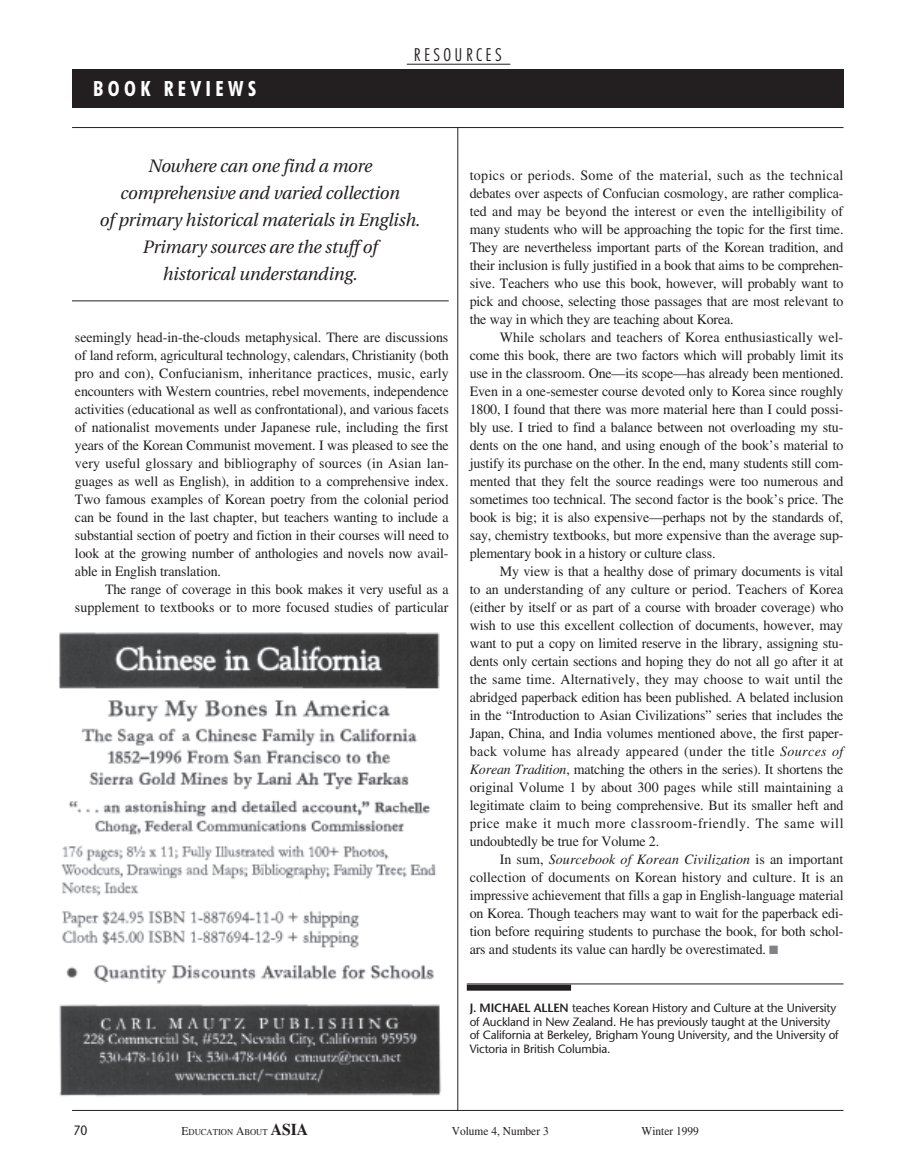
<style>
.page{position:relative;width:905px;height:1175px;background:#fff}
.page>*{position:absolute;margin:0;border:0;box-sizing:border-box;transform-origin:0 0}
.t1{font:700 condensed 21px "Futura BT";letter-spacing:.21em;color:#fff}
.t2{font:italic 18px/27px "Utopia";letter-spacing:-.01em;color:#231f20;text-align:center}
.t3{font:300 condensed 18px "Futura BT";letter-spacing:.185em;color:#231f20}
.t4{font:14.25px/18px "EAA Times";letter-spacing:-.01em;color:#231f20;text-align:justify}
.t5{font:13.5px "Stone Sans";color:#231f20;scale:.9 1}
.t6{font:12px/13.5px "Stone Sans";letter-spacing:-.01em;color:#231f20}
.t7{font:12px "EAA Times";color:#231f20;scale:.95 1}
.t8{font:9px "EAA Times";color:#231f20;scale:.95 1}
.s1{font-style:italic}
.s2{color:#808285}
.s3{font-weight:600}
.s4{font-size:12px}
.s5{font-weight:700;font-size:16.5px}
</style>
<div class="page">
<div style="left:72px;top:69px;width:771px;height:39px;background:#231f20"></div>
<hr style="left:407px;top:64px;width:103px;height:1px;background:#231f20">
<hr style="left:72px;top:127px;width:771px;height:1px;background:#231f20">
<hr style="left:72px;top:1110px;width:771px;height:1px;background:#231f20">
<hr style="left:457px;top:127px;width:1px;height:983px;background:#231f20">
<img style="left:59px;top:632px;width:382px;height:465px">
<hr style="left:72px;top:300px;width:376px;height:1px;background:#231f20">
<hr style="left:467px;top:983px;width:376px;height:1px;background:#231f20">
<div style="left:467px;top:984px;width:104px;height:6px;background:#231f20"></div>
<h1 class="t1" style="left:93px;top:75px;width:164px">BOOK REVIEWS</h1>
<p class="t3" style="left:414px;top:44px;width:89px">RESOURCES</p>
<p class="t2" style="left:100px;top:153px;width:322px">Nowhere can one find a more comprehensive and varied collection<br>of primary historical materials in English.<br>Primary sources are the stuff of<br>historical understanding.</p>
<p class="t4" style="left:75px;top:328px;width:375px">seemingly head-in-the-clouds metaphysical. There are discussions of land reform, agricultural technology, calendars, Christianity (both pro and con), Confucianism, inheritance practices, music, early encounters with Western countries, rebel movements, independence activities (educational as well as confrontational), and various facets of nationalist movements under Japanese rule, including the first years of the Korean Communist movement. I was pleased to see the very useful glossary and bibliography of sources (in Asian lan&shy;guages as well as English), in addition to a comprehensive index.<br>Two famous examples of Korean poetry from the colonial period can be found in the last chapter, but teachers wanting to include a substantial section of poetry and fiction in their courses will need to look at the growing number of anthologies and novels now avail&shy;able in English translation.</p>
<p class="t4" style="left:75px;top:580px;width:375px;text-align:right">The range of coverage in this book makes it very useful as a supplement to textbooks or to more focused studies of particular</p>
<p class="t4" style="left:469px;top:166px;width:375px">topics or periods. Some of the material, such as the technical debates over aspects of Confucian cosmology, are rather complica&shy;ted and may be beyond the interest or even the intelligibility of many students who will be approaching the topic for the first time.<br>They are nevertheless important parts of the Korean tradition, and their inclusion is fully justified in a book that aims to be comprehen&shy;sive. Teachers who use this book, however, will probably want to pick and choose, selecting those passages that are most relevant to the way in which they are teaching about Korea.</p>
<p class="t4" style="left:469px;top:328px;width:375px;text-indent:30px">While scholars and teachers of Korea enthusiastically wel&shy;come this book, there are two factors which will probably limit its use in the classroom. One—its scope—has already been mentioned.<br>Even in a one-semester course devoted only to Korea since roughly 1800, I found that there was more material here than I could possi&shy;bly use. I tried to find a balance between not overloading my stu&shy;dents on the one hand, and using enough of the book’s material to justify its purchase on the other. In the end, many students still com&shy;mented that they felt the source readings were too numerous and sometimes too technical. The second factor is the book’s price. The book is big; it is also expensive—perhaps not by the standards of, say, chemistry textbooks, but more expensive than the average sup&shy;plementary book in a history or culture class.</p>
<p class="t4" style="left:469px;top:562px;width:375px;text-indent:30px">My view is that a healthy dose of primary documents is vital to an understanding of any culture or period. Teachers of Korea (either by itself or as part of a course with broader coverage) who wish to use this excellent collection of documents, however, may want to put a copy on limited reserve in the library, assigning stu&shy;dents only certain sections and hoping they do not all go after it at the same time. Alternatively, they may choose to wait until the abridged paperback edition has been published. A belated inclusion in the “Introduction to Asian Civilizations” series that includes the Japan, China, and India volumes mentioned above, the first paper&shy;back volume has already appeared (under the title <span class="s1">Sources of Korean Tradition</span>, matching the others in the series). It shortens the original Volume 1 by about 300 pages while still maintaining a legitimate claim to being comprehensive. But its smaller heft and price make it much more classroom-friendly. The same will undoubtedly be true for Volume 2.</p>
<p class="t4" style="left:469px;top:850px;width:375px;text-indent:30px">In sum, <span class="s1">Sourcebook of Korean Civilization</span> is an important collection of documents on Korean history and culture. It is an impressive achievement that fills a gap in English-language material on Korea. Though teachers may want to wait for the paperback edi&shy;tion before requiring students to purchase the book, for both schol&shy;ars and students its value can hardly be overestimated. <span class="s2">■</span></p>
<p class="t6" style="left:469px;top:1001px;width:370px"><span class="s3">J. MICHAEL ALLEN</span> teaches Korean History and Culture at the University of Auckland in New Zealand. He has previously taught at the University of California at Berkeley, Brigham Young University, and the University of Victoria in British Columbia.</p>
<p class="t5" style="left:74px;top:1121px;width:17px">70</p>
<p class="t8" style="left:182px;top:1126px;width:135px"><span class="s4">E</span>DUCATION <span class="s4">A</span>BOUT <span class="s5">ASIA</span></p>
<p class="t7" style="left:452px;top:1124px;width:103px">Volume 4, Number 3</p>
<p class="t7" style="left:641px;top:1124px;width:62px">Winter 1999</p>
</div>
